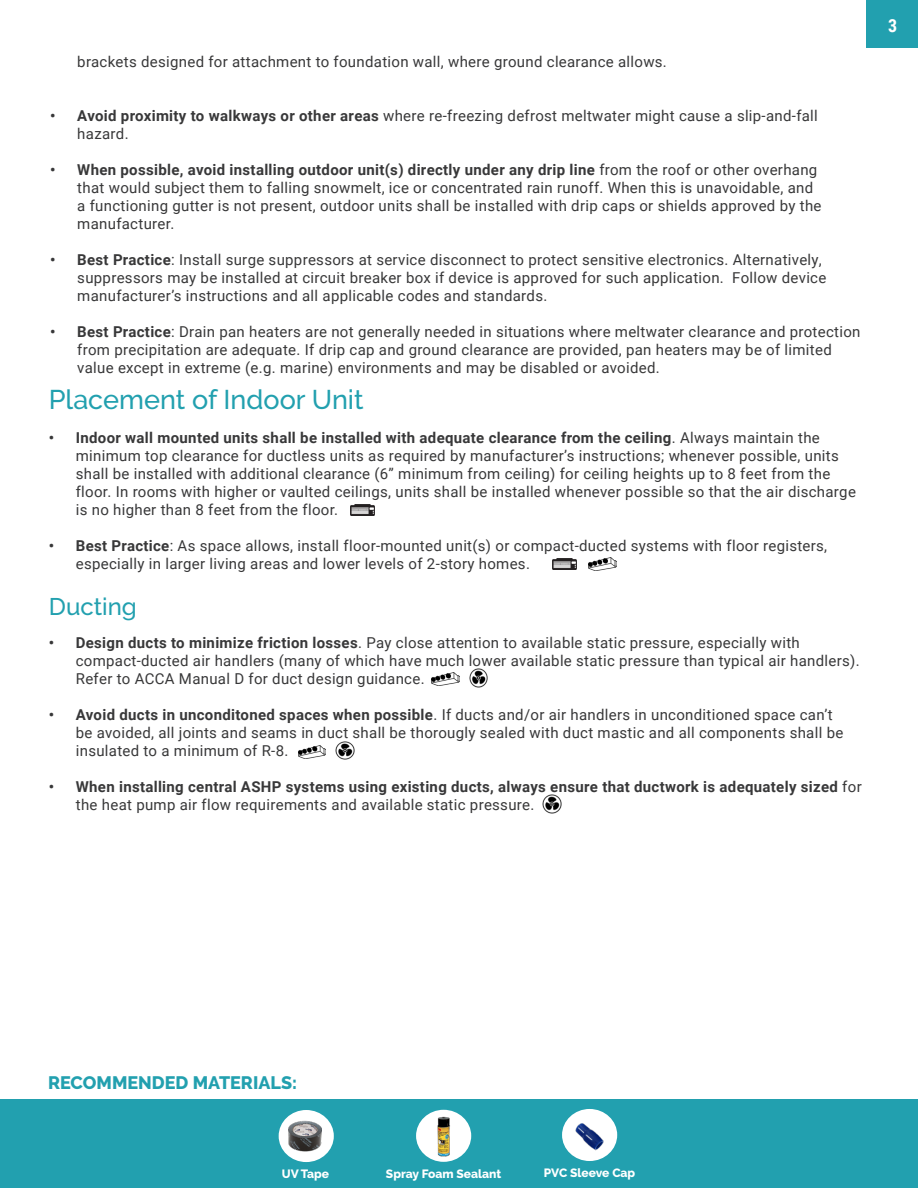
<style>
.page{position:relative;width:918px;height:1188px;background:#fff}
.page>*{position:absolute;margin:0;border:0;box-sizing:border-box;transform-origin:0 0}
.t1{font:500 27px "Raleway";color:#22a0af}
.t2{font:500 24px "Raleway";color:#22a0af}
.t3{font:800 18px "Raleway";color:#22a0af}
.t4{font:700 18px "Roboto Condensed";color:#fff}
.t5{font:15px/18px "Roboto";letter-spacing:.02em;color:#383839}
.t6{font:700 15px/18px "Roboto";letter-spacing:.02em;color:#383839}
.t7{font:800 12px "Raleway";color:#fff}
.s1{font-weight:700}
.s2{font-weight:400}
</style>
<div class="page">
<div style="left:0;top:1099px;width:918px;height:89px;background:#22a0af"></div>
<div style="left:279px;top:1110px;width:55px;height:52px;background:#fff;border-radius:50%"></div>
<div style="left:416px;top:1110px;width:55px;height:52px;background:#fff;border-radius:50%"></div>
<div style="left:562px;top:1109px;width:55px;height:52px;background:#fff;border-radius:50%"></div>
<img style="left:565px;top:1112px;width:49px;height:49px">
<img style="left:437px;top:1117px;width:13px;height:40px">
<img style="left:289px;top:1120px;width:33px;height:32px">
<img style="left:350px;top:505px;width:24px;height:11px">
<img style="left:552px;top:558px;width:24px;height:11px">
<img style="left:469px;top:668px;width:19px;height:19px">
<img style="left:432px;top:672px;width:28px;height:13px">
<img style="left:335px;top:741px;width:19px;height:19px">
<img style="left:298px;top:745px;width:28px;height:13px">
<div style="left:867px;top:0;width:51px;height:48px;background:#22a0af"></div>
<img style="left:543px;top:795px;width:18px;height:19px">
<img style="left:589px;top:557px;width:27px;height:13px">
<p class="t5" style="left:77px;top:53px;width:591px">brackets designed for attachment to foundation wall, where ground clearance allows.</p>
<p class="t5" style="left:77px;top:107px;width:742px;text-indent:-27px"><span class="s1">• Avoid proximity to walkways or other areas</span> where re-freezing defrost meltwater might cause a slip-and-fall hazard.</p>
<p class="t5" style="left:77px;top:161px;width:746px;text-indent:-27px"><span class="s1">• When possible, avoid installing outdoor unit(s) directly under any drip line</span> from the roof or other overhang that would subject them to falling snowmelt, ice or concentrated rain runoff. When this is unavoidable, and a functioning gutter is not present, outdoor units shall be installed with drip caps or shields approved by the manufacturer.</p>
<p class="t5" style="left:77px;top:251px;width:751px;text-indent:-27px"><span class="s1">• Best Practice</span>: Install surge suppressors at service disconnect to protect sensitive electronics. Alternatively, suppressors may be installed at circuit breaker box if device is approved for such application. Follow device manufacturer’s instructions and all applicable codes and standards.</p>
<p class="t5" style="left:77px;top:323px;width:785px;text-indent:-27px"><span class="s1">• Best Practice</span>: Drain pan heaters are not generally needed in situations where meltwater clearance and protection from precipitation are adequate. If drip cap and ground clearance are provided, pan heaters may be of limited value except in extreme (e.g. marine) environments and may be disabled or avoided.</p>
<p class="t1" style="left:49px;top:383px;width:316px">Placement of Indoor Unit</p>
<p class="t5" style="left:76px;top:428px;width:782px;text-indent:-27px"><span class="s1">• Indoor wall mounted units shall be installed with adequate clearance from the ceiling</span>. Always maintain the minimum top clearance for ductless units as required by manufacturer’s instructions; whenever possible, units shall be installed with additional clearance (6” minimum from ceiling) for ceiling heights up to 8 feet from the floor. In rooms with higher or vaulted ceilings, units shall be installed whenever possible so that the air discharge is no higher than 8 feet from the floor.</p>
<p class="t5" style="left:76px;top:536px;width:753px;text-indent:-27px"><span class="s1">• Best Practice</span>: As space allows, install floor-mounted unit(s) or compact-ducted systems with floor registers, especially in larger living areas and lower levels of 2-story homes.</p>
<p class="t2" style="left:49px;top:593px;width:90px">Ducting</p>
<p class="t5" style="left:76px;top:633px;width:785px;text-indent:-27px"><span class="s1">• Design ducts to minimize friction losses</span>. Pay close attention to available static pressure, especially with compact-ducted air handlers (many of which have much lower available static pressure than typical air handlers).<br>Refer to ACCA Manual D for duct design guidance.</p>
<p class="t5" style="left:76px;top:705px;width:769px;text-indent:-27px"><span class="s1">• Avoid ducts in unconditoned spaces when possible</span>. If ducts and/or air handlers in unconditioned space can’t be avoided, all joints and seams in duct shall be thorougly sealed with duct mastic and all components shall be insulated to a minimum of R-8.</p>
<p class="t6" style="left:76px;top:777px;width:787px;text-indent:-27px">• When installing central ASHP systems using existing ducts, always ensure that ductwork is adequately sized <span class="s2">for the heat pump air flow requirements and available static pressure.</span></p>
<p class="t4" style="left:888px;top:13px;width:11px">3</p>
<p class="t3" style="left:48px;top:1072px;width:250px">RECOMMENDED MATERIALS:</p>
<p class="t7" style="left:282px;top:1167px;width:49px">UV Tape</p>
<p class="t7" style="left:386px;top:1167px;width:117px">Spray Foam Sealant</p>
<p class="t7" style="left:544px;top:1166px;width:93px">PVC Sleeve Cap</p>
</div>
